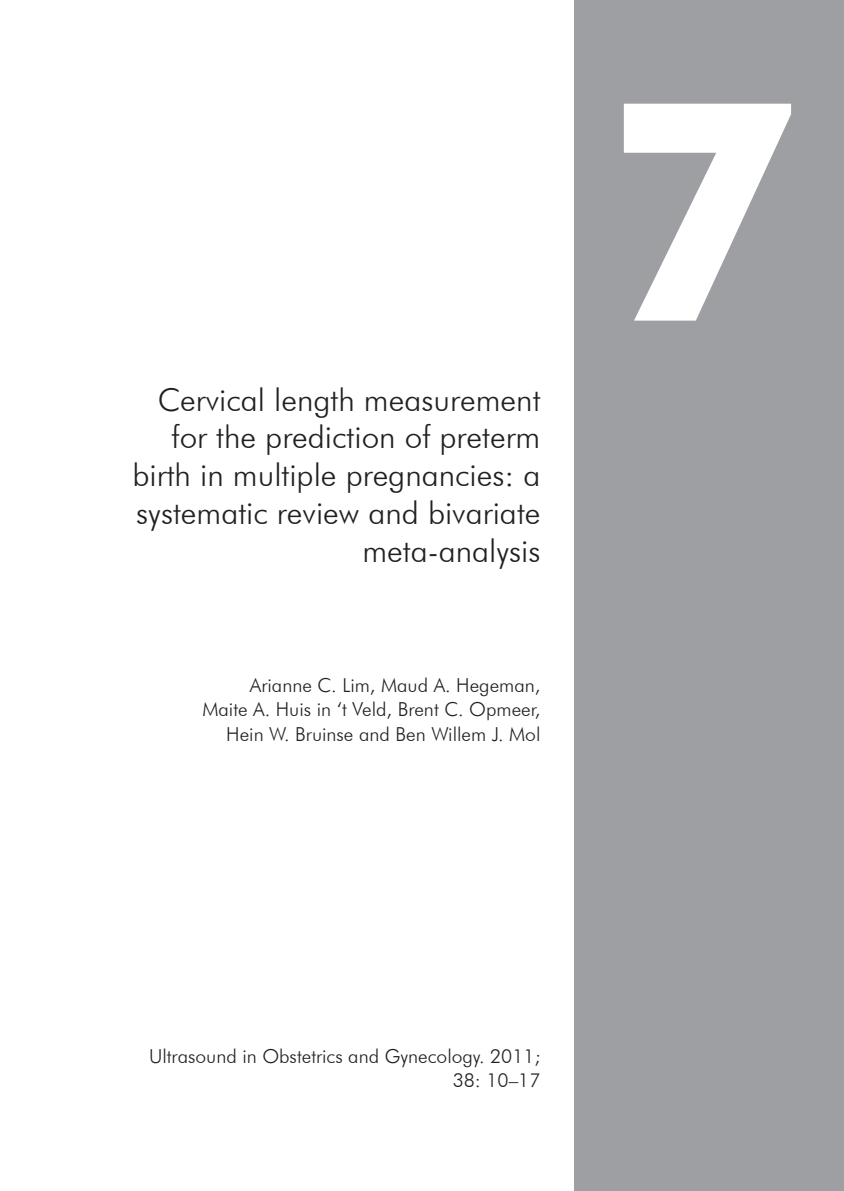
<style>
.page{position:relative;width:844px;height:1191px;background:#fff}
.page>*{position:absolute;margin:0;border:0;box-sizing:border-box;transform-origin:0 0}
.t1{font:700 306.25px "Futura BT";color:#fff}
.t2{font:300 31.5px/37.8px "Futura BT";color:#231f20;text-align:right}
.t3{font:300 19.25px/24.5px "Futura BT";color:#231f20;text-align:right}
</style>
<div class="page">
<div style="left:574px;top:0;width:270px;height:1190px;background:#9d9fa2"></div>
<h2 class="t2" style="left:158px;top:380px;width:384px">Cervical length measurement</h2>
<h2 class="t2" style="left:133px;top:418px;width:409px">for the prediction of preterm birth in multiple pregnancies: a systematic review and bivariate meta-analysis</h2>
<p class="t3" style="left:202px;top:672px;width:339px">Arianne C. Lim, Maud A. Hegeman,<br>Maite A. Huis in ‘t Veld, Brent C. Opmeer,<br>Hein W. Bruinse and Ben Willem J. Mol</p>
<h1 class="t1" style="left:605px;top:26px;width:193px">7</h1>
<p class="t3" style="left:149px;top:1043px;width:393px">Ultrasound in Obstetrics and Gynecology. 2011;<br>38: 10–17</p>
</div>
